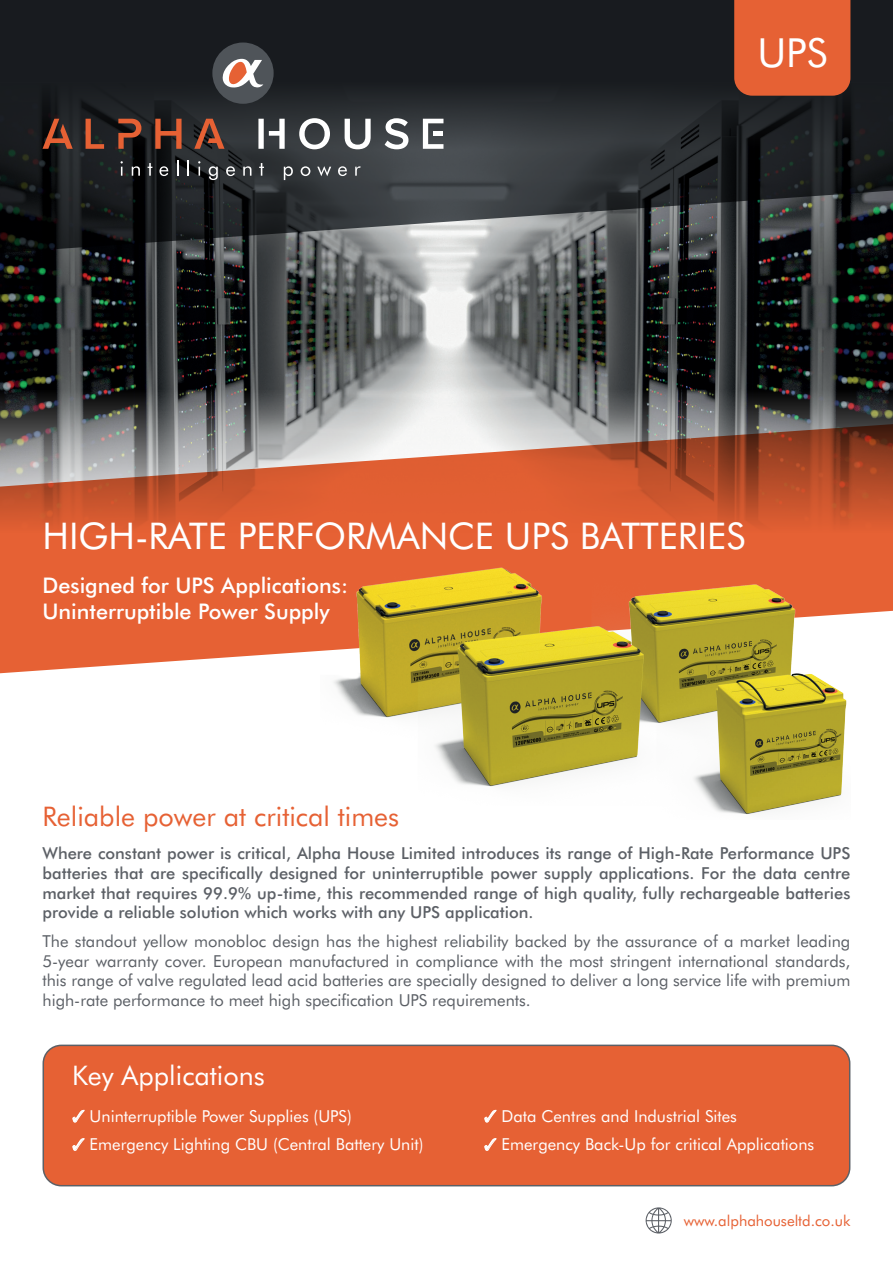
<style>
.page{position:relative;width:893px;height:1263px;background:#fff}
.page>*{position:absolute;margin:0;border:0;box-sizing:border-box;transform-origin:0 0}
.t1{font:40.05px "Futura BT";color:#fff}
.t2{font:36.75px "Futura BT";color:#fff}
.t3{font:27px "Futura BT";color:#e66134}
.t4{font:27px "Futura BT";color:#fff}
.t5{font:500 21.6px/26px "Futura BT";color:#fff}
.t6{font:16.5px/19.8px "Futura BT";color:#5c6066;text-align:justify}
.t7{font:500 16.5px/19.8px "Futura BT";color:#5c6066;text-align:justify}
.t8{font:16.5px "Futura BT";color:#fff}
.t9{font:15px "Futura BT";color:#e66134}
</style>
<div class="page">
<img style="left:0;top:256px;width:893px;height:134px">
<svg style="left:0;top:390px;width:893px;height:29px;background:#727475"></svg>
<svg style="left:0;top:0;width:893px;height:256px;background:#2a2d31"></svg>
<svg style="left:86px;top:119px;width:18px;height:30px"></svg>
<svg style="left:155px;top:119px;width:27px;height:30px"></svg>
<svg style="left:299px;top:118px;width:31px;height:31px"></svg>
<svg style="left:345px;top:119px;width:26px;height:30px"></svg>
<svg style="left:385px;top:118px;width:23px;height:31px"></svg>
<svg style="left:258px;top:119px;width:27px;height:30px"></svg>
<svg style="left:423px;top:119px;width:20px;height:30px"></svg>
<svg style="left:194px;top:119px;width:31px;height:30px"></svg>
<svg style="left:43px;top:119px;width:30px;height:30px"></svg>
<svg style="left:118px;top:119px;width:23px;height:30px"></svg>
<div style="left:212px;top:43px;width:62px;height:61px;background:#4f5459;border-radius:50%"></div>
<svg style="left:223px;top:59px;width:40px;height:29px"></svg>
<svg style="left:121px;top:161px;width:2px;height:15px"></svg>
<svg style="left:132px;top:166px;width:8px;height:10px"></svg>
<svg style="left:148px;top:163px;width:4px;height:13px"></svg>
<svg style="left:159px;top:166px;width:9px;height:10px"></svg>
<svg style="left:177px;top:160px;width:1px;height:16px"></svg>
<svg style="left:188px;top:160px;width:1px;height:16px"></svg>
<svg style="left:198px;top:161px;width:2px;height:15px"></svg>
<svg style="left:209px;top:166px;width:9px;height:14px"></svg>
<svg style="left:226px;top:166px;width:9px;height:10px"></svg>
<svg style="left:243px;top:166px;width:8px;height:10px"></svg>
<svg style="left:259px;top:163px;width:5px;height:13px"></svg>
<svg style="left:284px;top:166px;width:9px;height:14px"></svg>
<svg style="left:301px;top:166px;width:9px;height:10px"></svg>
<svg style="left:317px;top:166px;width:14px;height:10px"></svg>
<svg style="left:338px;top:166px;width:9px;height:10px"></svg>
<svg style="left:355px;top:166px;width:6px;height:10px"></svg>
<svg style="left:0;top:419px;width:893px;height:255px;background:#d07150"></svg>
<img style="left:321px;top:564px;width:529px;height:250px">
<div style="left:734px;top:0;width:116px;height:96px;background:#e66134"></div>
<svg style="left:645px;top:1207px;width:27px;height:26px"></svg>
<div style="left:43px;top:1045px;width:807px;height:141px;background:#e66134;border-radius:18px"></div>
<div style="left:43px;top:1044px;width:807px;height:142px;border:2px solid #5c6066;border-radius:18px"></div>
<h1 class="t1" style="left:757px;top:28px;width:71px">UPS</h1>
<h2 class="t2" style="left:43px;top:513px;width:704px">HIGH-RATE PERFORMANCE UPS BATTERIES</h2>
<h3 class="t5" style="left:43px;top:573px;width:307px">Designed for UPS Applications:<br>Uninterruptible Power Supply</h3>
<h3 class="t3" style="left:43px;top:800px;width:358px">Reliable power at critical times</h3>
<p class="t7" style="left:43px;top:843px;width:809px">Where constant power is critical, Alpha House Limited introduces its range of High-Rate Performance UPS batteries that are specifically designed for uninterruptible power supply applications. For the data centre market that requires 99.9% up-time, this recommended range of high quality, fully rechargeable batteries provide a reliable solution which works with any UPS application.</p>
<p class="t6" style="left:43px;top:931px;width:809px">The standout yellow monobloc design has the highest reliability backed by the assurance of a market leading 5-year warranty cover. European manufactured in compliance with the most stringent international standards, this range of valve regulated lead acid batteries are specially designed to deliver a long service life with premium high-rate performance to meet high specification UPS requirements.</p>
<h3 class="t4" style="left:72px;top:1059px;width:194px">Key Applications</h3>
<p class="t8" style="left:72px;top:1106px;width:281px">✓ Uninterruptible Power Supplies (UPS)</p>
<p class="t8" style="left:72px;top:1134px;width:353px">✓ Emergency Lighting CBU (Central Battery Unit)</p>
<p class="t8" style="left:484px;top:1106px;width:254px">✓ Data Centres and Industrial Sites</p>
<p class="t8" style="left:484px;top:1134px;width:332px">✓ Emergency Back-Up for critical Applications</p>
<p class="t9" style="left:684px;top:1211px;width:168px">www.alphahouseltd.co.uk</p>
</div>
